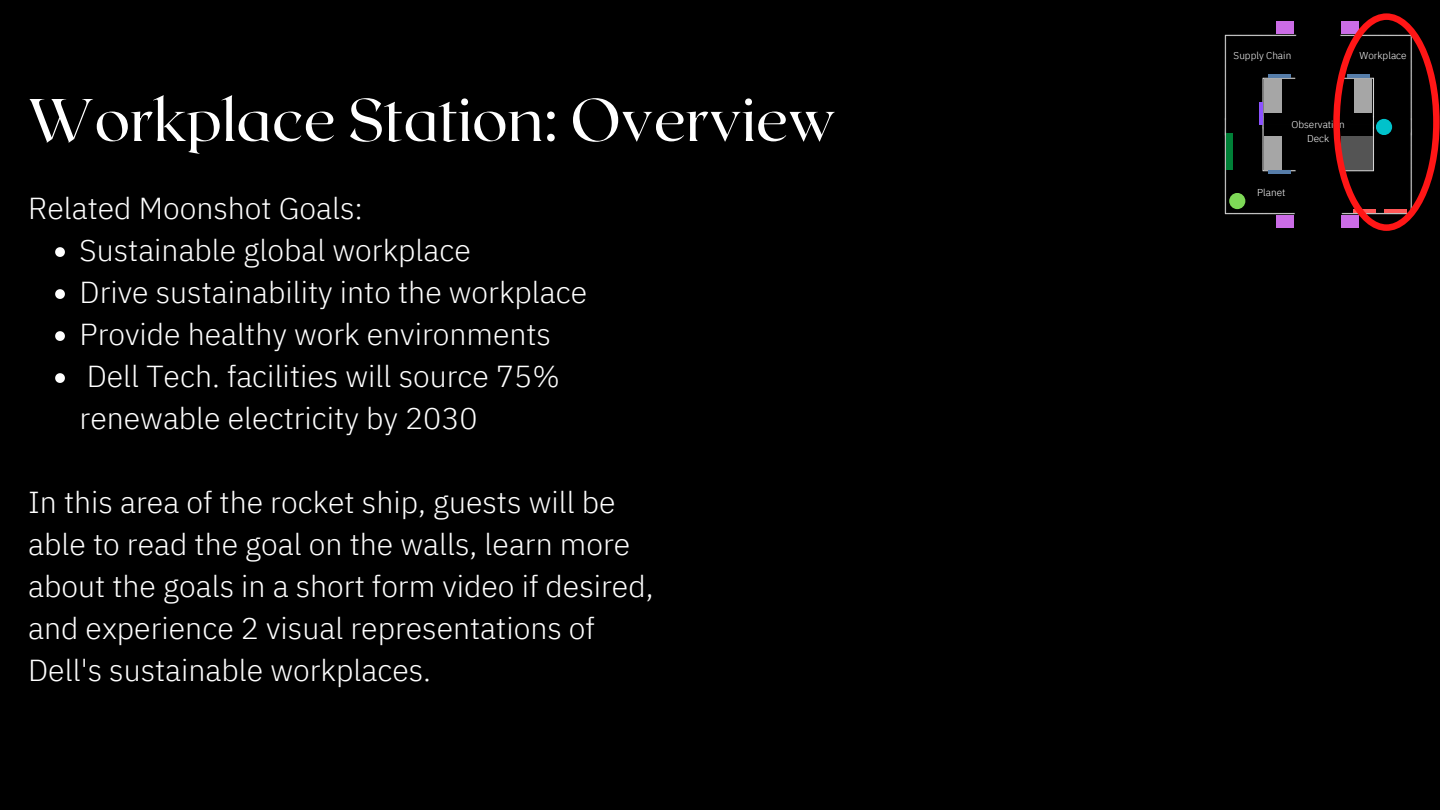
<style>
.page{position:relative;width:1440px;height:810px;background:#000}
.page>*{position:absolute;margin:0;border:0;box-sizing:border-box;transform-origin:0 0}
.t1{font:60px "Roxborough CF";color:#fff}
.t2{font:300 30.2px/42px "IBM Plex Sans Hebrew";color:#fff}
.t3{font:300 10px/13.9px "IBM Plex Sans Hebrew";color:#fff;text-align:center}
</style>
<div class="page">
<svg style="left:55px;top:247px;width:10px;height:10px"></svg>
<svg style="left:55px;top:289px;width:10px;height:10px"></svg>
<svg style="left:55px;top:331px;width:10px;height:10px"></svg>
<svg style="left:55px;top:373px;width:10px;height:10px"></svg>
<img style="left:1224px;top:34px;width:73px;height:181px">
<hr style="left:1268px;top:74px;width:22px;height:4px;background:#567da9">
<hr style="left:1268px;top:171px;width:22px;height:3px;background:#567da9">
<hr style="left:1259px;top:102px;width:3px;height:22px;background:#8c52ff">
<div style="left:1264px;top:79px;width:18px;height:33px;background:#a6a6a6"></div>
<div style="left:1264px;top:136px;width:18px;height:34px;background:#a6a6a6"></div>
<div style="left:1276px;top:215px;width:18px;height:13px;background:#cb6ce6"></div>
<div style="left:1276px;top:21px;width:18px;height:13px;background:#cb6ce6"></div>
<div style="left:1226px;top:133px;width:7px;height:36px;background:#008037"></div>
<div style="left:1229px;top:193px;width:16px;height:16px;background:#7ed957;border-radius:50%"></div>
<svg style="left:1333px;top:13px;width:107px;height:218px"></svg>
<h1 class="t1" style="left:28px;top:81px;width:809px">Workplace Station: Overview</h1>
<p class="t2" style="left:28px;top:187px;width:336px">Related Moonshot Goals:</p>
<p class="t2" style="left:80px;top:229px;width:509px">Sustainable global workplace<br>Drive sustainability into the workplace Provide healthy work environments Dell Tech. facilities will source 75% renewable electricity by 2030</p>
<p class="t2" style="left:28px;top:481px;width:627px">In this area of the rocket ship, guests will be able to read the goal on the walls, learn more about the goals in a short form video if desired, and experience 2 visual representations of Dell's sustainable workplaces.</p>
<p class="t3" style="left:1234px;top:48px;width:59px">Supply Chain</p>
<p class="t3" style="left:1360px;top:48px;width:49px">Workplace</p>
<p class="t3" style="left:1291px;top:118px;width:55px">Observation<br>Deck</p>
<p class="t3" style="left:1257px;top:186px;width:30px">Planet</p>
</div>
